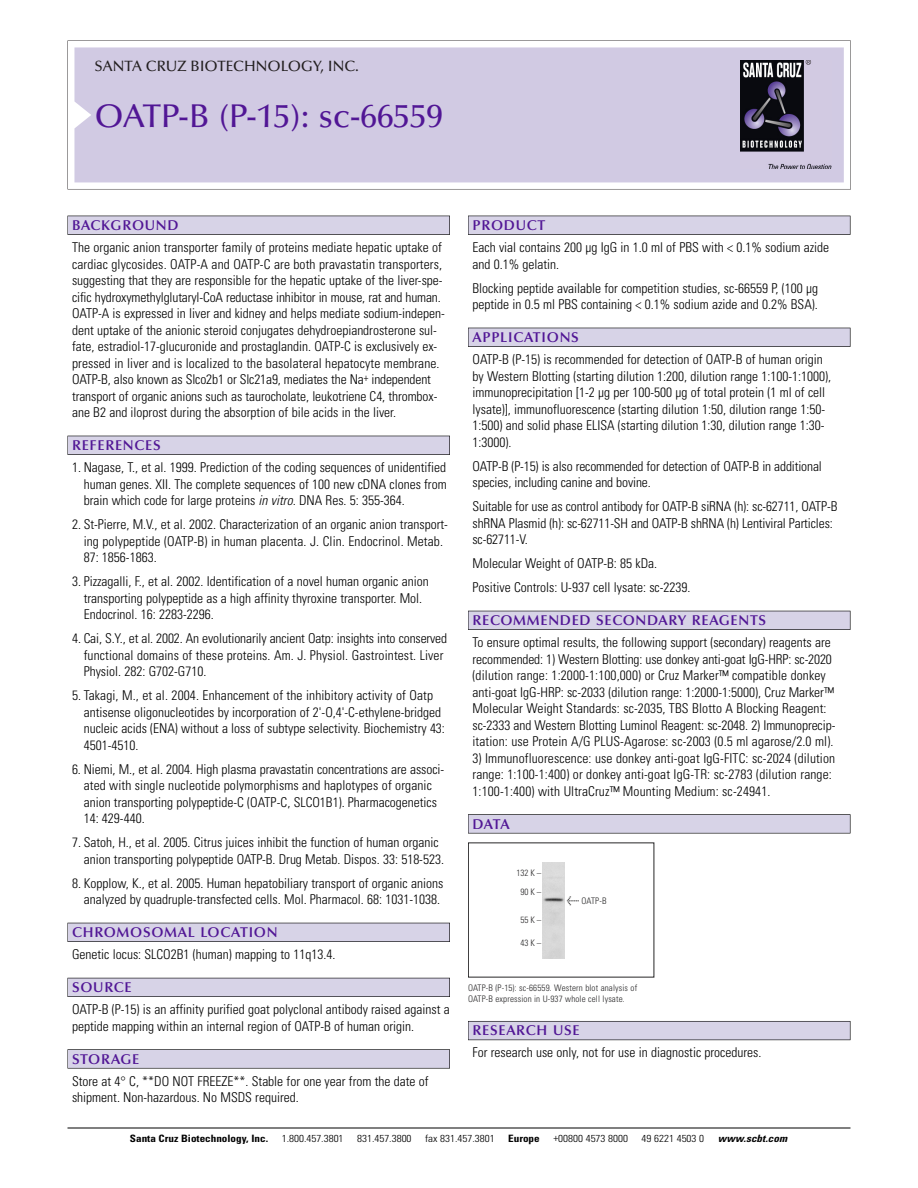
<style>
.page{position:relative;width:918px;height:1188px;background:#fff}
.page>*{position:absolute;margin:0;border:0;box-sizing:border-box;transform-origin:0 0}
.t1{font:500 33px "Optima";color:#511695}
.t2{font:500 15px "Optima";color:#231f20}
.t3{font:600 14.25px "Optima";letter-spacing:.05em;color:#511695}
.t4{font:300 condensed 13.5px/16.5px "Univers";color:#000}
.t5{font:300 condensed 10.2px "Univers";color:#000;scale:1.1 1}
.t6{font:700 condensed 10.2px "Univers";color:#000;scale:1.1 1}
.t7{font:italic 700 condensed 10.2px "Univers";letter-spacing:.005em;color:#000;scale:1.1 1}
.t8{font:9px/10.5px "Univers Condensed Light+TPKTYA";letter-spacing:.015em;color:#272627}
.s1{font-style:italic}
.s2{font-family:"Meta Plus Book Roman+RJSFGH";font-size:10.5px}
</style>
<div class="page">
<svg style="left:68px;top:40px;width:783px;height:149px"></svg>
<div style="left:74px;top:47px;width:770px;height:135px;background:#d1cae3"></div>
<img style="left:741px;top:60px;width:90px;height:108px">
<div style="left:68px;top:216px;width:382px;height:19px;background:#525155"></div>
<div style="left:68px;top:216px;width:381px;height:18px;background:#d7d3e7"></div>
<div style="left:68px;top:436px;width:382px;height:19px;background:#515055"></div>
<div style="left:68px;top:436px;width:381px;height:18px;background:#d7d3e7"></div>
<div style="left:68px;top:923px;width:382px;height:19px;background:#525158"></div>
<div style="left:68px;top:923px;width:381px;height:18px;background:#d7d3e7"></div>
<div style="left:68px;top:978px;width:382px;height:19px;background:#54535a"></div>
<div style="left:68px;top:978px;width:381px;height:18px;background:#d7d3e7"></div>
<svg style="left:68px;top:1049px;width:382px;height:20px"></svg>
<div style="left:68px;top:1050px;width:381px;height:18px;background:#d7d3e7"></div>
<hr style="left:68px;top:1128px;width:782px;height:1px;background:#000">
<div style="left:468px;top:216px;width:382px;height:19px;background:#525155"></div>
<div style="left:468px;top:216px;width:382px;height:18px;background:#d7d3e7"></div>
<div style="left:468px;top:328px;width:382px;height:19px;background:#515055"></div>
<div style="left:468px;top:328px;width:382px;height:18px;background:#d7d3e7"></div>
<div style="left:468px;top:611px;width:382px;height:19px;background:#525158"></div>
<div style="left:468px;top:611px;width:382px;height:18px;background:#d7d3e7"></div>
<div style="left:468px;top:814px;width:382px;height:19px;background:#575759"></div>
<div style="left:468px;top:815px;width:382px;height:18px;background:#d7d3e7"></div>
<div style="left:468px;top:1021px;width:382px;height:19px;background:#5b5961"></div>
<div style="left:468px;top:1022px;width:382px;height:18px;background:#d7d3e7"></div>
<div style="left:542px;top:862px;width:23px;height:96px;background:#d8d8d8"></div>
<p class="t2" style="left:94px;top:61px;width:266px">SANTA CRUZ BIOTECHNOLOGY, INC.</p>
<h1 class="t1" style="left:94px;top:103px;width:350px">OATP-B (P-15): sc-66559</h1>
<p class="t3" style="left:72px;top:219px;width:108px">BACKGROUND</p>
<p class="t4" style="left:72px;top:240px;width:374px">The organic anion transporter family of proteins mediate hepatic uptake of cardiac glycosides. OATP-A and OATP-C are both pravastatin transporters, suggesting that they are responsible for the hepatic uptake of the liver-spe&shy;cific hydroxymethylglutaryl-CoA reductase inhibitor in mouse, rat and human.<br>OATP-A is expressed in liver and kidney and helps mediate sodium-indepen&shy;dent uptake of the anionic steroid conjugates dehydroepiandrosterone sul&shy;fate, estradiol-17-glucuronide and prostaglandin. OATP-C is exclusively ex&shy;pressed in liver and is localized to the basolateral hepatocyte membrane.<br>OATP-B, also known as Slco2b1 or Slc21a9, mediates the Na<sup>+</sup> independent transport of organic anions such as taurocholate, leukotriene C4, thrombox&shy;ane B2 and iloprost during the absorption of bile acids in the liver.</p>
<p class="t3" style="left:72px;top:440px;width:90px">REFERENCES</p>
<p class="t4" style="left:84px;top:460px;width:365px;text-align:justify;text-indent:-12px">1. Nagase, T., et al. 1999. Prediction of the coding sequences of unidentified human genes. XII. The complete sequences of 100 new cDNA clones from brain which code for large proteins <span class="s1">in vitro.</span> DNA Res. 5: 355-364.</p>
<p class="t4" style="left:84px;top:517px;width:366px;text-indent:-12px">2. St-Pierre, M.V., et al. 2002. Characterization of an organic anion transport&shy;ing polypeptide (OATP-B) in human placenta. J. Clin. Endocrinol. Metab.<br>87: 1856-1863.</p>
<p class="t4" style="left:84px;top:574px;width:347px;text-indent:-12px">3. Pizzagalli, F., et al. 2002. Identification of a novel human organic anion transporting polypeptide as a high affinity thyroxine transporter. Mol.<br>Endocrinol. 16: 2283-2296.</p>
<p class="t4" style="left:84px;top:631px;width:365px;text-indent:-12px">4. Cai, S.Y., et al. 2002. An evolutionarily ancient Oatp: insights into conserved functional domains of these proteins. Am. J. Physiol. Gastrointest. Liver<br>Physiol. 282: G702-G710.</p>
<p class="t4" style="left:84px;top:688px;width:363px;text-indent:-12px">5. Takagi, M., et al. 2004. Enhancement of the inhibitory activity of Oatp antisense oligonucleotides by incorporation of 2'-O,4'-C-ethylene-bridged nucleic acids (ENA) without a loss of subtype selectivity. Biochemistry 43:<br>4501-4510.</p>
<p class="t4" style="left:84px;top:762px;width:362px;text-indent:-12px">6. Niemi, M., et al. 2004. High plasma pravastatin concentrations are associ&shy;ated with single nucleotide polymorphisms and haplotypes of organic anion transporting polypeptide-C (OATP-C, SLCO1B1). Pharmacogenetics 14: 429-440.</p>
<p class="t4" style="left:84px;top:835px;width:362px;text-indent:-12px">7. Satoh, H., et al. 2005. Citrus juices inhibit the function of human organic anion transporting polypeptide OATP-B. Drug Metab. Dispos. 33: 518-523.</p>
<p class="t4" style="left:72px;top:876px;width:373px;text-align:right">8. Kopplow, K., et al. 2005. Human hepatobiliary transport of organic anions analyzed by quadruple-transfected cells. Mol. Pharmacol. 68: 1031-1038.</p>
<p class="t3" style="left:72px;top:927px;width:207px">CHROMOSOMAL LOCATION</p>
<p class="t4" style="left:72px;top:947px;width:265px">Genetic locus: SLCO2B1 (human) mapping to 11q13.4.</p>
<p class="t3" style="left:72px;top:982px;width:61px">SOURCE</p>
<p class="t4" style="left:72px;top:1002px;width:379px">OATP-B (P-15) is an affinity purified goat polyclonal antibody raised against a peptide mapping within an internal region of OATP-B of human origin.</p>
<p class="t3" style="left:72px;top:1053px;width:69px">STORAGE</p>
<p class="t4" style="left:72px;top:1074px;width:358px">Store at 4° C, **DO NOT FREEZE**. Stable for one year from the date of shipment. Non-hazardous. No MSDS required.</p>
<p class="t3" style="left:473px;top:219px;width:74px">PRODUCT</p>
<p class="t4" style="left:473px;top:240px;width:358px">Each vial contains 200 µg IgG in 1.0 ml of PBS with &lt; 0.1% sodium azide and 0.1% gelatin.</p>
<p class="t4" style="left:473px;top:281px;width:347px">Blocking peptide available for competition studies, sc-66559 P, (100 µg peptide in 0.5 ml PBS containing &lt; 0.1% sodium azide and 0.2% BSA).</p>
<p class="t3" style="left:473px;top:332px;width:108px">APPLICATIONS</p>
<p class="t4" style="left:473px;top:352px;width:360px">OATP-B (P-15) is recommended for detection of OATP-B of human origin by Western Blotting (starting dilution 1:200, dilution range 1:100-1:1000), immunoprecipitation [1-2 µg per 100-500 µg of total protein (1 ml of cell lysate)], immunofluorescence (starting dilution 1:50, dilution range 1:50- 1:500) and solid phase ELISA (starting dilution 1:30, dilution range 1:30- 1:3000).</p>
<p class="t4" style="left:473px;top:459px;width:351px">OATP-B (P-15) is also recommended for detection of OATP-B in additional species, including canine and bovine.</p>
<p class="t4" style="left:473px;top:499px;width:366px">Suitable for use as control antibody for OATP-B siRNA (h): sc-62711, OATP-B shRNA Plasmid (h): sc-62711-SH and OATP-B shRNA (h) Lentiviral Particles: sc-62711-V.</p>
<p class="t4" style="left:473px;top:553px;width:220px;line-height:24px">Molecular Weight of OATP-B: 85 kDa.<br>Positive Controls: U-937 cell lysate: sc-2239.</p>
<p class="t3" style="left:473px;top:615px;width:295px">RECOMMENDED SECONDARY REAGENTS</p>
<p class="t4" style="left:473px;top:635px;width:364px">To ensure optimal results, the following support (secondary) reagents are recommended: 1) Western Blotting: use donkey anti-goat IgG-HRP: sc-2020 (dilution range: 1:2000-1:100,000) or Cruz Marker™ compatible donkey anti-goat IgG-HRP: sc-2033 (dilution range: 1:2000-1:5000), Cruz Marker™ Molecular Weight Standards: sc-2035, TBS Blotto A Blocking Reagent: sc-2333 and Western Blotting Luminol Reagent: sc-2048. 2) Immunoprecip&shy;itation: use Protein A/G PLUS-Agarose: sc-2003 (0.5 ml agarose/2.0 ml).</p>
<p class="t4" style="left:473px;top:751px;width:364px">3) Immunofluorescence: use donkey anti-goat IgG-FITC: sc-2024 (dilution range: 1:100-1:400) or donkey anti-goat IgG-TR: sc-2783 (dilution range:<br>1:100-1:400) with UltraCruz™ Mounting Medium: sc-24941.</p>
<p class="t3" style="left:473px;top:818px;width:39px">DATA</p>
<p class="t8" style="left:516px;top:864px;width:26px;line-height:19.4px;text-align:center">132 K –<br>90K–</p>
<p class="t8" style="left:520px;top:916px;width:22px">55K–</p>
<p class="t8" style="left:520px;top:939px;width:22px">43K–</p>
<p class="t8" style="left:567px;top:896px;width:41px"><span class="s2">&lt;</span> OATP-B</p>
<p class="t8" style="left:468px;top:984px;width:171px">OATP-B (P-15): sc-66559. Western blot analysis of<br>OATP-B expression in U-937 whole cell lysate.</p>
<p class="t3" style="left:473px;top:1025px;width:109px">RESEARCH USE</p>
<p class="t4" style="left:473px;top:1046px;width:290px">For research use only, not for use in diagnostic procedures.</p>
<p class="t6" style="left:130px;top:1135px;width:127px">Santa Cruz Biotechnology, Inc.</p>
<p class="t5" style="left:282px;top:1135px;width:58px">1.800.457.3801</p>
<p class="t5" style="left:357px;top:1135px;width:51px">831.457.3800</p>
<p class="t5" style="left:425px;top:1135px;width:65px">fax 831.457.3801</p>
<p class="t6" style="left:508px;top:1135px;width:30px">Europe</p>
<p class="t5" style="left:553px;top:1135px;width:69px">+00800 4573 8000</p>
<p class="t5" style="left:642px;top:1135px;width:58px">49 6221 4503 0</p>
<p class="t7" style="left:718px;top:1135px;width:64px">www.scbt.com</p>
</div>
